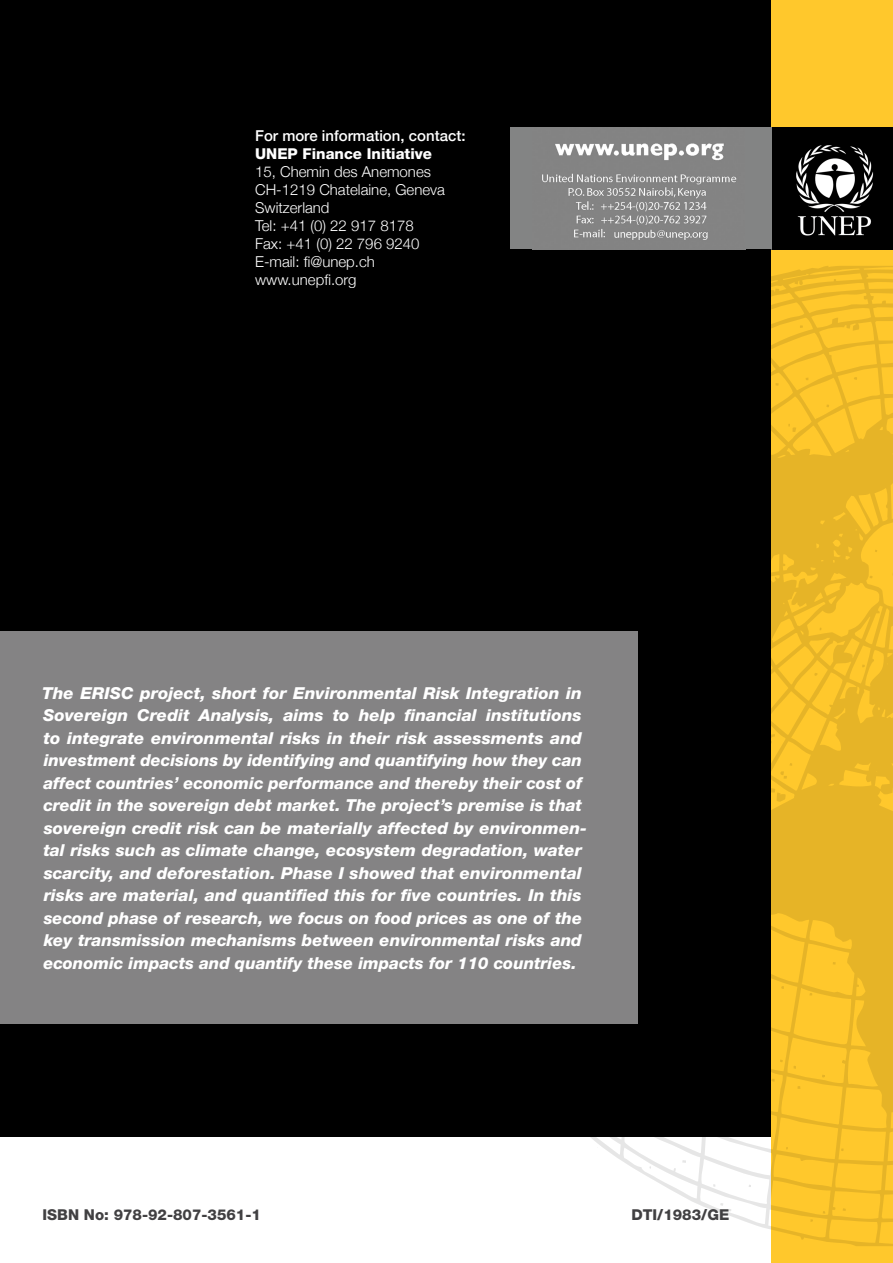
<style>
.page{position:relative;width:893px;height:1263px;background:#fff}
.page>*{position:absolute;margin:0;border:0;box-sizing:border-box;transform-origin:0 0}
.t1{font:italic 800 16.5px/22.5px "Helvetica Neue LT Std";color:#fff}
.t2{font:300 15px/18px "Helvetica Neue";color:#fff}
.t3{font:800 15px "Helvetica Neue LT Std";color:#414042}
.t4{font:500 15px "Helvetica Neue";color:#fff}
.t5{font:800 15px "Helvetica Neue LT Std";color:#fff}
</style>
<div class="page">
<div style="left:0;top:0;width:893px;height:1137px;background:#000"></div>
<div style="left:772px;top:0;width:121px;height:1263px;background:#ffc82c"></div>
<img style="left:772px;top:127px;width:121px;height:122px">
<div style="left:510px;top:127px;width:235px;height:122px;background:#838484"></div>
<img style="left:542px;top:143px;width:195px;height:97px">
<div style="left:745px;top:127px;width:27px;height:122px;background:#838484"></div>
<img style="left:590px;top:266px;width:303px;height:980px">
<div style="left:0;top:631px;width:638px;height:393px;background:#848384"></div>
<p class="t4" style="left:255px;top:124px;width:212px">For more information, contact:</p>
<p class="t5" style="left:255px;top:145px;width:178px">UNEP Finance Initiative</p>
<p class="t2" style="left:255px;top:161px;width:191px">15, Chemin des Anemones<br>CH-1219 Chatelaine, Geneva<br>Switzerland<br>Tel: +41 (0) 22 917 8178<br>Fax: +41 (0) 22 796 9240<br>E-mail: fi@unep.ch www.unepfi.org</p>
<p class="t1" style="left:42px;top:681px;width:546px">The ERISC project, short for Environmental Risk Integration in Sovereign Credit Analysis, aims to help financial institutions to integrate environmental risks in their risk assessments and investment decisions by identifying and quantifying how they can affect countries’ economic performance and thereby their cost of credit in the sovereign debt market. The project’s premise is that sovereign credit risk can be materially affected by environmen&shy;tal risks such as climate change, ecosystem degradation, water scarcity, and deforestation. Phase I showed that environmental risks are material, and quantified this for five countries. In this second phase of research, we focus on food prices as one of the key transmission mechanisms between environmental risks and economic impacts and quantify these impacts for 110 countries.</p>
<p class="t3" style="left:43px;top:1206px;width:220px">ISBN No: 978-92-807-3561-1</p>
<p class="t3" style="left:631px;top:1206px;width:99px">DTI/1983/GE</p>
</div>
